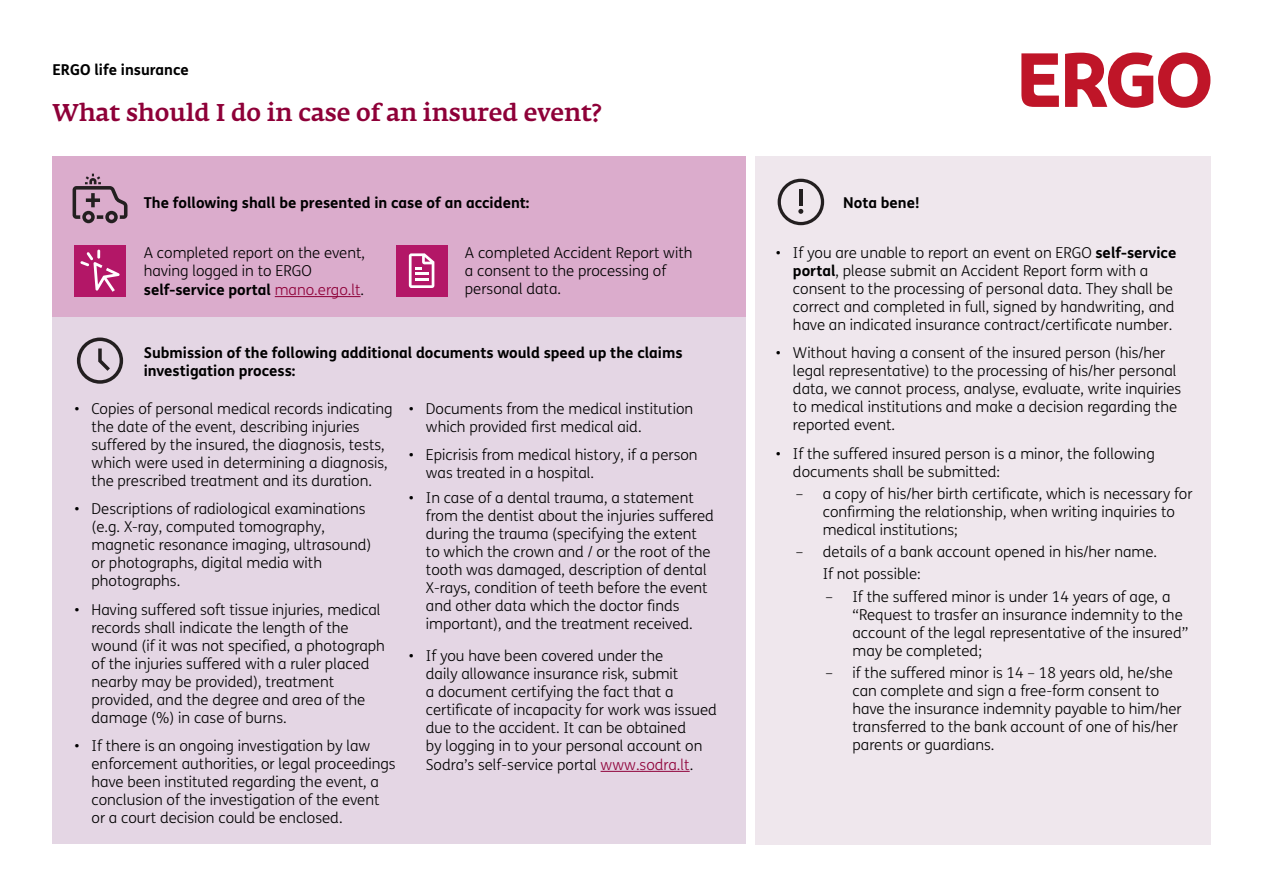
<style>
.page{position:relative;width:1263px;height:893px;background:#fff}
.page>*{position:absolute;margin:0;border:0;box-sizing:border-box;transform-origin:0 0}
.t1{font:500 24px "Fedra Serif A Pro";color:#8e0038}
.t2{font:300 15px/18px "FS Me";color:#000}
.t3{font:700 15px/18.9px "FS Me";color:#000}
.s1{font-weight:700}
.s2{color:#8e0038}
</style>
<div class="page">
<div style="left:53px;top:156px;width:693px;height:161px;background:#dbaccc"></div>
<div style="left:755px;top:156px;width:455px;height:688px;background:#efe7ed"></div>
<div style="left:53px;top:317px;width:693px;height:527px;background:#e4d6e4"></div>
<svg style="left:778px;top:179px;width:46px;height:46px"></svg>
<hr style="left:601px;top:771px;width:89px;height:1px;background:#8e0038">
<svg style="left:73px;top:174px;width:54px;height:49px"></svg>
<hr style="left:275px;top:296px;width:86px;height:1px;background:#8e0038">
<div style="left:75px;top:245px;width:51px;height:51px;background:#b31767"></div>
<svg style="left:80px;top:250px;width:40px;height:42px"></svg>
<div style="left:396px;top:245px;width:51px;height:51px;background:#b31767"></div>
<svg style="left:409px;top:253px;width:25px;height:35px"></svg>
<svg style="left:77px;top:338px;width:46px;height:46px"></svg>
<svg style="left:1065px;top:53px;width:145px;height:55px"></svg>
<svg style="left:1021px;top:53px;width:38px;height:54px"></svg>
<p class="t3" style="left:53px;top:60px;width:138px">ERGO life insurance</p>
<h1 class="t1" style="left:53px;top:99px;width:550px">What should I do in case of an insured event?</h1>
<p class="t3" style="left:144px;top:192px;width:387px">The following shall be presented in case of an accident:</p>
<p class="t3" style="left:843px;top:192px;width:78px">Nota bene!</p>
<p class="t2" style="left:144px;top:243px;width:223px;line-height:18.5px">A completed report on the event, having logged in to ERGO <span class="s1">self-service portal</span> <span class="s2">mano.ergo.lt</span>.</p>
<p class="t2" style="left:465px;top:244px;width:229px">A completed Accident Report with a consent to the processing of personal data.</p>
<p class="t2" style="left:793px;top:244px;width:385px;text-indent:-17px">• If you are unable to report an event on ERGO <span class="s1">self-service portal</span>, please submit an Accident Report form with a consent to the processing of personal data. They shall be correct and completed in full, signed by handwriting, and have an indicated insurance contract/certificate number.</p>
<p class="t2" style="left:793px;top:344px;width:390px;text-indent:-17px">• Without having a consent of the insured person (his/her legal representative) to the processing of his/her personal data, we cannot process, analyse, evaluate, write inquiries to medical institutions and make a decision regarding the reported event.</p>
<p class="t2" style="left:793px;top:444px;width:363px;text-indent:-17px">• If the suffered insured person is a minor, the following documents shall be submitted:</p>
<p class="t2" style="left:823px;top:484px;width:371px;text-indent:-27px">– a copy of his/her birth certificate, which is necessary for confirming the relationship, when writing inquiries to medical institutions;</p>
<p class="t2" style="left:823px;top:540px;width:336px;line-height:22.2px;text-indent:-27px">– details of a bank account opened in his/her name.<br>If not possible:</p>
<p class="t2" style="left:852px;top:587px;width:337px;text-indent:-27px">– If the suffered minor is under 14 years of age, a “Request to trasfer an insurance indemnity to the account of the legal representative of the insured” may be completed;</p>
<p class="t2" style="left:852px;top:663px;width:331px;text-indent:-27px">– if the suffered minor is 14 – 18 years old, he/she can complete and sign a free-form consent to have the insurance indemnity payable to him/her transferred to the bank account of one of his/her parents or guardians.</p>
<p class="t3" style="left:144px;top:342px;width:540px">Submission of the following additional documents would speed up the claims investigation process:</p>
<p class="t2" style="left:92px;top:399px;width:303px;text-indent:-17px">• Copies of personal medical records indicating the date of the event, describing injuries suffered by the insured, the diagnosis, tests, which were used in determining a diagnosis, the prescribed treatment and its duration.</p>
<p class="t2" style="left:426px;top:399px;width:269px;text-indent:-17px">• Documents from the medical institution which provided first medical aid.</p>
<p class="t2" style="left:426px;top:446px;width:273px;text-indent:-17px">• Epicrisis from medical history, if a person was treated in a hospital.</p>
<p class="t2" style="left:426px;top:489px;width:289px;text-indent:-17px">• In case of a dental trauma, a statement from the dentist about the injuries suffered during the trauma (specifying the extent to which the crown and / or the root of the tooth was damaged, description of dental X-rays, condition of teeth before the event and other data which the doctor finds important), and the treatment received.</p>
<p class="t2" style="left:426px;top:646px;width:292px;text-indent:-17px">• If you have been covered under the<br>daily allowance insurance risk, submit<br>a document certifying the fact that a certificate of incapacity for work was issued due to the accident. It can be obtained<br>by logging in to your personal account on Sodra’s self-service portal <span class="s2">www.sodra.lt</span>.</p>
<p class="t2" style="left:92px;top:500px;width:281px;text-indent:-17px">• Descriptions of radiological examinations (e.g. X-ray, computed tomography, magnetic resonance imaging, ultrasound) or photographs, digital media with photographs.</p>
<p class="t2" style="left:92px;top:600px;width:295px;text-indent:-17px">• Having suffered soft tissue injuries, medical records shall indicate the length of the wound (if it was not specified, a photograph of the injuries suffered with a ruler placed nearby may be provided), treatment provided, and the degree and area of the damage (%) in case of burns.</p>
<p class="t2" style="left:92px;top:736px;width:306px;text-indent:-17px">• If there is an ongoing investigation by law enforcement authorities, or legal proceedings have been instituted regarding the event, a conclusion of the investigation of the event or a court decision could be enclosed.</p>
</div>
